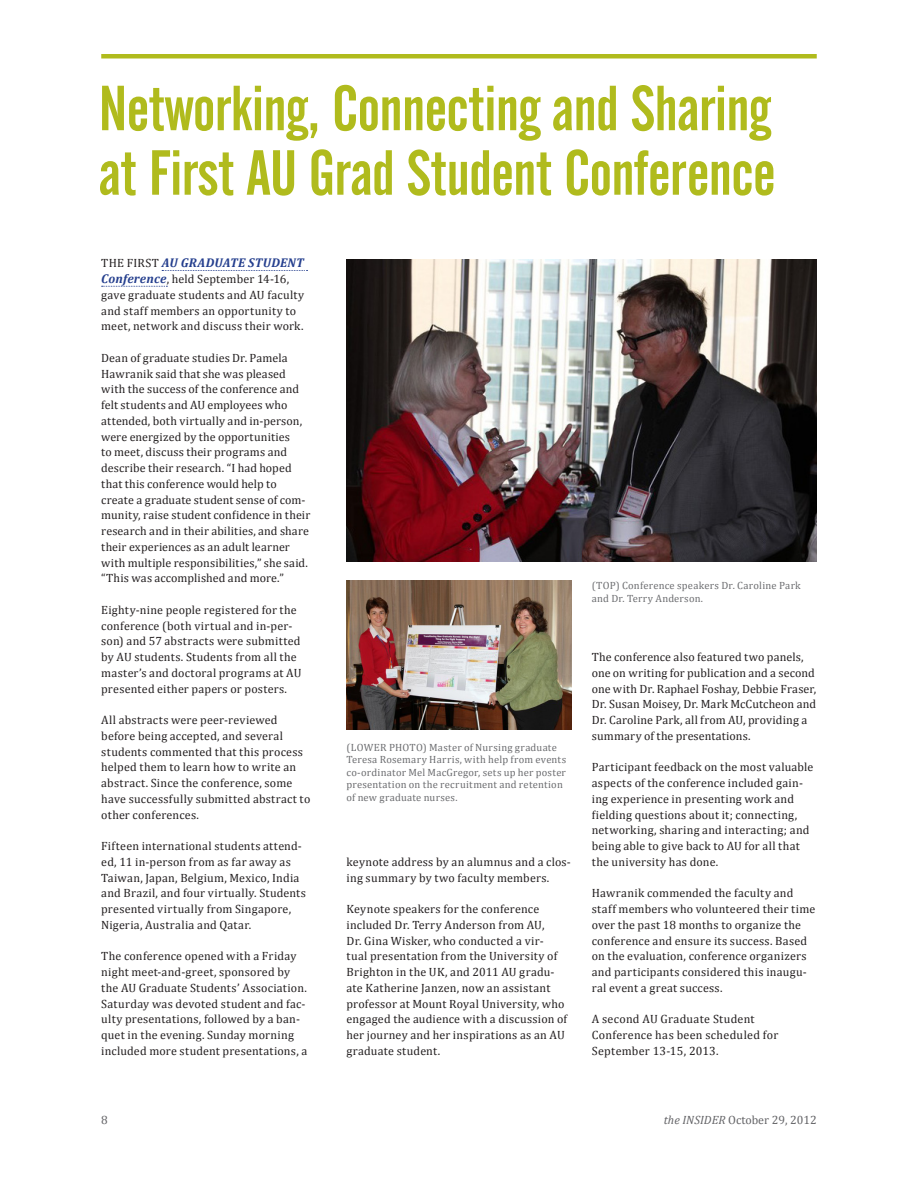
<style>
.page{position:relative;width:918px;height:1188px;background:#fff}
.page>*{position:absolute;margin:0;border:0;box-sizing:border-box;transform-origin:0 0}
.t1{font:63px/64.5px "Alternate Gothic No 2 BT";letter-spacing:-.01em;color:#b0bb1d}
.basic_copy{font:italic 700 12.75px "Cambria";letter-spacing:.015em;color:#253f8e}
.basic_copy-2{font:12px/15.8px "Cambria";letter-spacing:.015em;color:#231f20}
.t2{font:12px "Cambria";color:#636366}
.byline{font:10.5px/12.6px "Cambria";letter-spacing:.025em;color:#6c6d70}
.s1{font-weight:400;font-style:normal;font-size:12px;color:#231f20}
.s2{font-weight:700;font-style:italic;font-size:12.75px;color:#253f8e}
.s3{font-style:italic}
</style>
<div class="page">
<svg style="left:162px;top:270px;width:146px;height:1px"></svg>
<svg style="left:102px;top:286px;width:65px;height:1px"></svg>
<img style="left:346px;top:581px;width:225px;height:149px">
<hr style="left:101px;top:54px;width:716px;height:4px;background:#b0bb1d">
<img style="left:346px;top:259px;width:471px;height:302px">
<p class="t1" style="left:99px;top:77px;width:678px">Networking, Connecting and Sharing at First AU Grad Student Conference</p>
<p class="basic_copy" style="left:101px;top:255px;width:204px"><span class="s1">THE FIRST</span> AU GRADUATE STUDENT</p>
<p class="basic_copy-2" style="left:101px;top:271px;width:205px"><span class="s2">Conference</span>, held September 14-16, gave graduate students and AU faculty and staff members an opportunity to meet, network and discuss their work.</p>
<p class="basic_copy-2" style="left:101px;top:350px;width:211px">Dean of graduate studies Dr. Pamela Hawranik said that she was pleased with the success of the conference and felt students and AU employees who attended, both virtually and in-person, were energized by the opportunities<br>to meet, discuss their programs and describe their research. “I had hoped that this conference would help to create a graduate student sense of com&shy;munity, raise student confidence in their research and in their abilities, and share their experiences as an adult learner with multiple responsibilities,” she said. “This was accomplished and more.”</p>
<p class="basic_copy-2" style="left:101px;top:602px;width:202px">Eighty-nine people registered for the conference (both virtual and in-per&shy;son) and 57 abstracts were submitted by AU students. Students from all the master’s and doctoral programs at AU presented either papers or posters.</p>
<p class="basic_copy-2" style="left:101px;top:712px;width:211px">All abstracts were peer-reviewed before being accepted, and several students commented that this process helped them to learn how to write an abstract. Since the conference, some have successfully submitted abstract to other conferences.</p>
<p class="basic_copy-2" style="left:101px;top:838px;width:206px">Fifteen international students attend&shy;ed, 11 in-person from as far away as Taiwan, Japan, Belgium, Mexico, India and Brazil, and four virtually. Students presented virtually from Singapore, Nigeria, Australia and Qatar.</p>
<p class="basic_copy-2" style="left:101px;top:948px;width:208px">The conference opened with a Friday night meet-and-greet, sponsored by the AU Graduate Students’ Association.<br>Saturday was devoted student and fac&shy;ulty presentations, followed by a ban&shy;quet in the evening. Sunday morning included more student presentations, a</p>
<p class="byline" style="left:346px;top:741px;width:221px">(LOWER PHOTO) Master of Nursing graduate Teresa Rosemary Harris, with help from events co-ordinator Mel MacGregor, sets up her poster presentation on the recruitment and retention of new graduate nurses.</p>
<p class="basic_copy-2" style="left:346px;top:854px;width:226px">keynote address by an alumnus and a clos&shy;ing summary by two faculty members.</p>
<p class="basic_copy-2" style="left:346px;top:901px;width:222px">Keynote speakers for the conference included Dr. Terry Anderson from AU,<br>Dr. Gina Wisker, who conducted a vir&shy;tual presentation from the University of Brighton in the UK, and 2011 AU gradu&shy;ate Katherine Janzen, now an assistant professor at Mount Royal University, who engaged the audience with a discussion of her journey and her inspirations as an AU graduate student.</p>
<p class="byline" style="left:592px;top:579px;width:211px">(TOP) Conference speakers Dr. Caroline Park and Dr. Terry Anderson.</p>
<p class="basic_copy-2" style="left:592px;top:649px;width:226px">The conference also featured two panels, one on writing for publication and a second one with Dr. Raphael Foshay, Debbie Fraser, Dr. Susan Moisey, Dr. Mark McCutcheon and Dr. Caroline Park, all from AU, providing a summary of the presentations.</p>
<p class="basic_copy-2" style="left:592px;top:759px;width:223px">Participant feedback on the most valuable aspects of the conference included gain&shy;ing experience in presenting work and fielding questions about it; connecting, networking, sharing and interacting; and being able to give back to AU for all that the university has done.</p>
<p class="basic_copy-2" style="left:592px;top:885px;width:225px">Hawranik commended the faculty and staff members who volunteered their time over the past 18 months to organize the conference and ensure its success. Based on the evaluation, conference organizers and participants considered this inaugu&shy;ral event a great success.</p>
<p class="basic_copy-2" style="left:592px;top:1011px;width:188px">A second AU Graduate Student<br>Conference has been scheduled for<br>September 13-15, 2013.</p>
<p class="t2" style="left:101px;top:1113px;width:8px">8</p>
<p class="t2" style="left:664px;top:1113px;width:154px"><span class="s3">the INSIDER</span> October 29, 2012</p>
</div>
